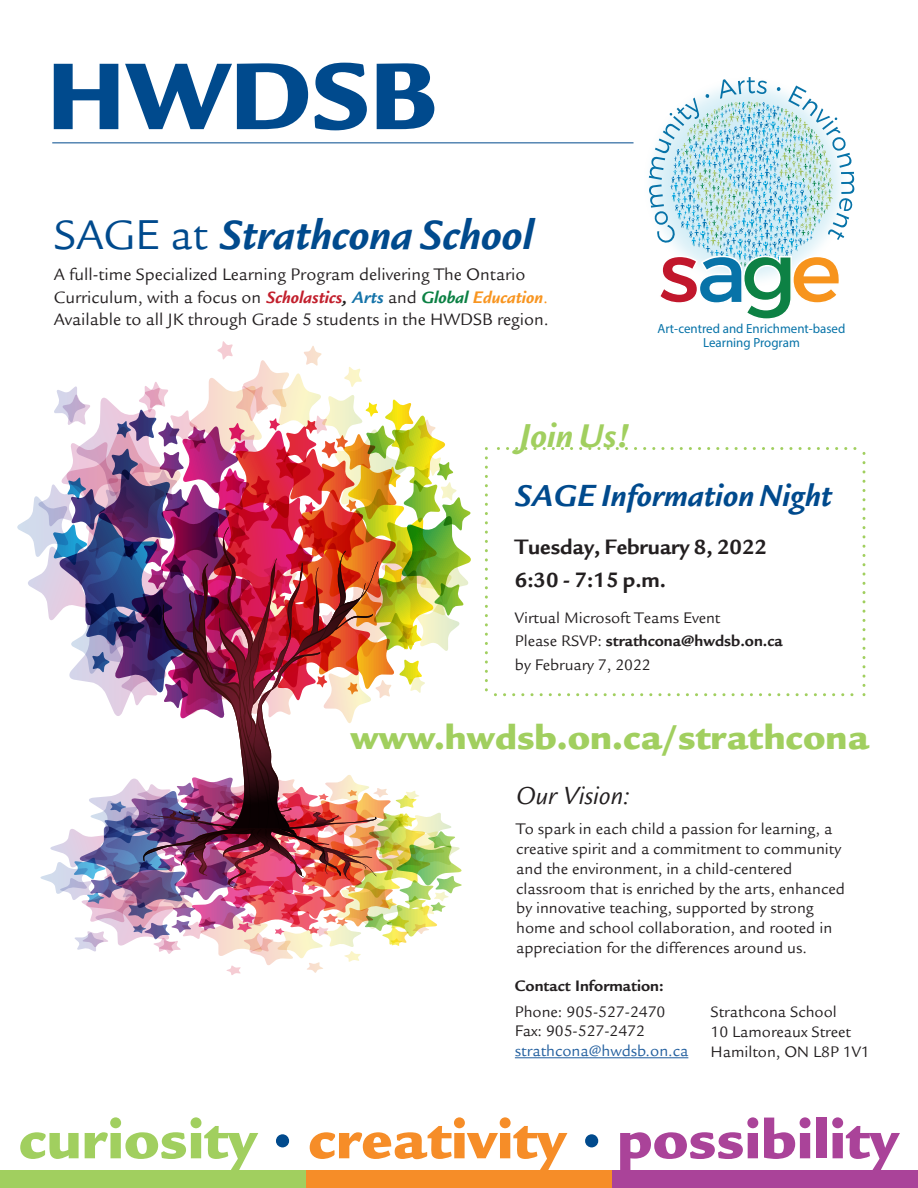
<style>
.page{position:relative;width:918px;height:1188px;background:#fff}
.page>*{position:absolute;margin:0;border:0;box-sizing:border-box;transform-origin:0 0}
.t1{font:italic 700 45px "Legacy San ITC";color:#004a8d}
.t2{font:37.5px "Legacy San ITC Ultr";color:#a1cf5f}
.t3{font:italic 700 36px "Legacy San ITC Boo";color:#a1cf5f}
.t4{font:italic 700 33px "Legacy San ITC Boo";color:#004a8d}
.t5{font:italic 27px "Legacy San ITC";color:#231f20}
.t6{font:700 22.5px/33.3px "Legacy San ITC Boo";color:#231f20}
.t7{font:18px/22.5px "Legacy San ITC";color:#231f20}
.t8{font:16.5px/19.8px "Legacy San ITC";color:#231f20}
.t9{font:16.5px/23.7px "Legacy San ITC Boo";color:#231f20}
.t10{font:16.5px "Legacy San ITC";color:#215e9e}
.t11{font:700 16.5px "Legacy Sans Std";color:#231f20}
.t12{font:13.2px/13.2px "Myriad Pro";color:#0773a8;text-align:center}
.s1{font-weight:400;font-style:normal}
.s2{font-weight:700;font-style:italic;color:#c2202d}
.s3{font-weight:700;font-style:italic}
.s4{font-weight:700;font-style:italic;color:#1473a9}
.s5{font-weight:700;font-style:italic;color:#0c8144}
.s6{font-weight:700;font-style:italic;color:#f89520}
.s7{color:#f89520}
.s8{font-weight:700}
</style>
<div class="page">
<img style="left:17px;top:341px;width:454px;height:634px">
<svg style="left:485px;top:447px;width:381px;height:249px"></svg>
<svg style="left:649px;top:77px;width:205px;height:242px"></svg>
<div style="left:0;top:1171px;width:306px;height:17px;background:#a1cf5f"></div>
<div style="left:306px;top:1171px;width:306px;height:17px;background:#f68d28"></div>
<div style="left:612px;top:1171px;width:306px;height:17px;background:#aa4399"></div>
<svg style="left:20px;top:1132px;width:59px;height:27px"></svg>
<svg style="left:85px;top:1117px;width:173px;height:54px"></svg>
<div style="left:276px;top:1134px;width:13px;height:13px;background:#004a8d;border-radius:50%"></div>
<svg style="left:310px;top:1117px;width:257px;height:54px"></svg>
<div style="left:585px;top:1134px;width:13px;height:13px;background:#004a8d;border-radius:50%"></div>
<svg style="left:620px;top:1117px;width:138px;height:54px"></svg>
<svg style="left:764px;top:1117px;width:47px;height:42px"></svg>
<div style="left:816px;top:1118px;width:10px;height:40px;background:#aa4399"></div>
<svg style="left:832px;top:1117px;width:68px;height:54px"></svg>
<svg style="left:54px;top:64px;width:64px;height:65px"></svg>
<svg style="left:125px;top:63px;width:183px;height:66px"></svg>
<svg style="left:314px;top:63px;width:53px;height:67px"></svg>
<svg style="left:377px;top:63px;width:57px;height:66px"></svg>
<hr style="left:52px;top:142px;width:582px;height:1px;background:#004a8d">
<hr style="left:515px;top:1057px;width:173px;height:1px;background:#215e9e">
<h1 class="t1" style="left:54px;top:208px;width:481px"><span class="s1">SAGE at</span> Strathcona School</h1>
<p class="t7" style="left:54px;top:263px;width:497px">A full-time Specialized Learning Program delivering The Ontario<br>Curriculum, with a focus on <span class="s2">Scholastics</span><span class="s3">,</span> <span class="s4">Arts</span> and <span class="s5">Global</span> <span class="s6">Education</span><span class="s7">.<br></span>Available to all JK through Grade 5 students in the HWDSB region.</p>
<p class="t12" style="left:658px;top:322px;width:189px">Art-centred and Enrichment-based<br>Learning Program</p>
<h3 class="t3" style="left:519px;top:415px;width:113px">Join Us!</h3>
<h3 class="t4" style="left:515px;top:476px;width:319px">SAGE Information Night</h3>
<h3 class="t6" style="left:515px;top:531px;width:254px">Tuesday, February 8, 2022<br>6:30 - 7:15 p.m.</h3>
<p class="t9" style="left:515px;top:606px;width:269px">Virtual Microsoft Teams Event<br>Please RSVP: <span class="s8">strathcona@hwdsb.on.ca </span>by February 7, 2022</p>
<h2 class="t2" style="left:350px;top:714px;width:520px">www.hwdsb.on.ca/strathcona</h2>
<h3 class="t5" style="left:516px;top:781px;width:115px">Our Vision:</h3>
<p class="t8" style="left:516px;top:819px;width:330px">To spark in each child a passion for learning, a creative spirit and a commitment to community and the environment, in a child-centered classroom that is enriched by the arts, enhanced by innovative teaching, supported by strong home and school collaboration, and rooted in appreciation for the differences around us.</p>
<p class="t11" style="left:515px;top:976px;width:150px">Contact Information:</p>
<p class="t8" style="left:515px;top:1002px;width:152px">Phone: 905-527-2470<br>Fax: 905-527-2472</p>
<p class="t10" style="left:515px;top:1042px;width:175px">strathcona@hwdsb.on.ca</p>
<p class="t8" style="left:711px;top:1002px;width:161px">Strathcona School<br>10 Lamoreaux Street<br>Hamilton, ON L8P 1V1</p>
</div>
